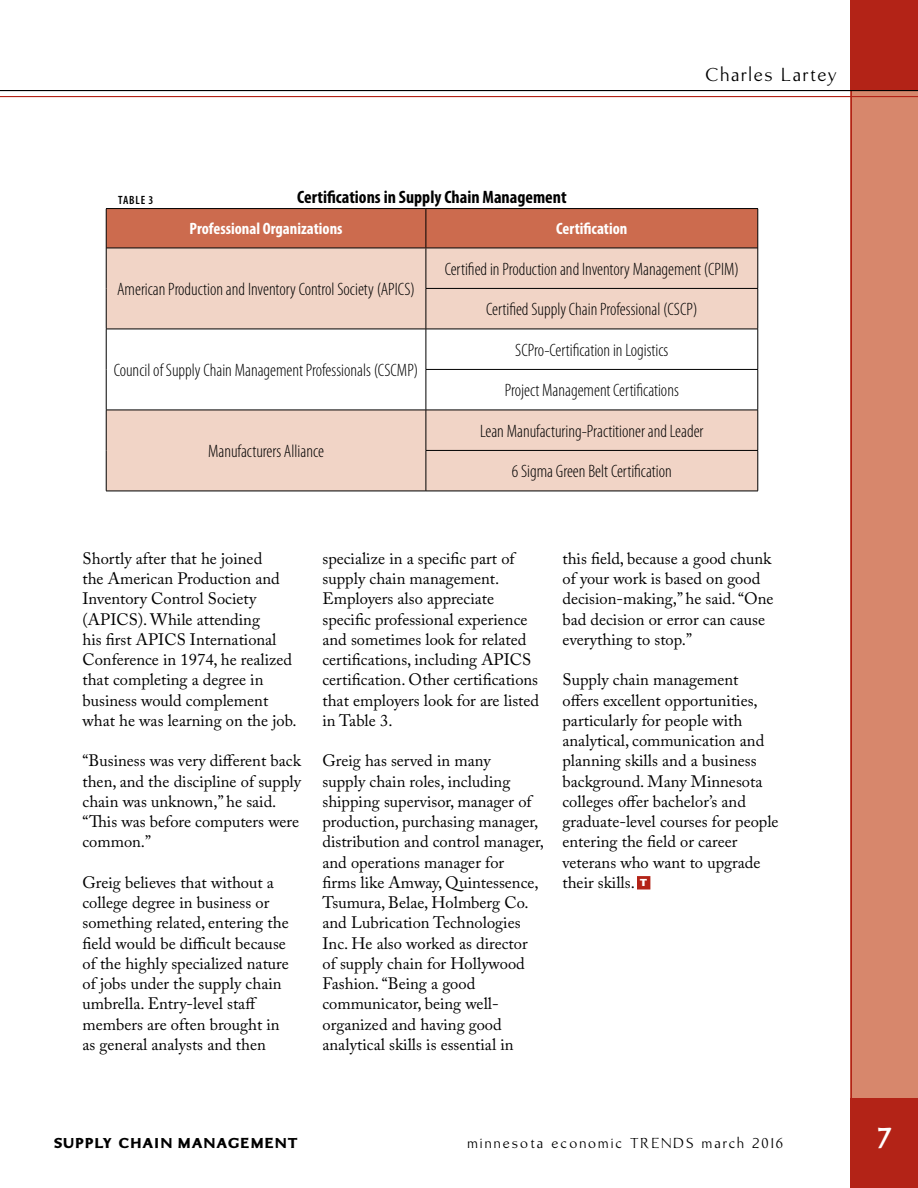
<style>
.page{position:relative;width:918px;height:1188px;background:#fff}
.page>*{position:absolute;margin:0;border:0;box-sizing:border-box;transform-origin:0 0}
.t1{font:700 30px "Brinar";color:#fff}
.t2{font:19.5px "Brinar";letter-spacing:.1em;color:#000}
.TABLE_body{font:300 condensed 18px "Myriad Pro";color:#000}
.TABLE_head{font:700 condensed 18px "Myriad Pro";color:#000}
.t3{font:16.5px/20.2px "Adobe Caslon Pro";color:#000}
.TABLE_head_sub{font:700 condensed 16.5px "Myriad Pro";color:#fff}
.t4{font:15px "Brinar";letter-spacing:.15em;color:#000}
.t5{font:900 15px "Brinar";letter-spacing:.105em;color:#000}
.TABLE___CHART{font:600 condensed 12px "Myriad Pro";letter-spacing:.07em;color:#000}
.s1{color:#b32317}
.s2{font-family:"Myriad Pro";font-weight:900;font-size:10.5px;color:#fff}
</style>
<div class="page">
<div style="left:850px;top:90px;width:68px;height:1008px;background:#d7876c"></div>
<div style="left:850px;top:1098px;width:68px;height:90px;background:#b32317"></div>
<div style="left:850px;top:0;width:68px;height:90px;background:#b32317"></div>
<hr style="left:850px;top:0;width:2px;height:1188px;background:#b32317">
<hr style="left:0;top:96px;width:918px;height:1px;background:#b32317">
<hr style="left:0;top:90px;width:918px;height:1px;background:#000">
<svg style="left:637px;top:876px;width:13px;height:13px"></svg>
<div style="left:107px;top:209px;width:651px;height:39px;background:#cc6b4e"></div>
<svg style="left:107px;top:249px;width:651px;height:242px;fill:#f1d4c6"></svg>
<hr style="left:106px;top:208px;width:320px;height:1px;background:#000">
<hr style="left:106px;top:209px;width:1px;height:39px;background:#000">
<hr style="left:426px;top:208px;width:332px;height:1px;background:#000">
<hr style="left:426px;top:209px;width:1px;height:39px;background:#000">
<hr style="left:758px;top:209px;width:1px;height:39px;background:#000">
<hr style="left:758px;top:248px;width:1px;height:40px;background:#000">
<hr style="left:426px;top:288px;width:332px;height:1px;background:#000">
<hr style="left:758px;top:289px;width:1px;height:40px;background:#000">
<hr style="left:106px;top:329px;width:1px;height:40px;background:#000">
<hr style="left:106px;top:369px;width:1px;height:41px;background:#000">
<hr style="left:426px;top:329px;width:332px;height:1px;background:#000">
<hr style="left:426px;top:329px;width:1px;height:40px;background:#000">
<hr style="left:758px;top:329px;width:1px;height:40px;background:#000">
<hr style="left:426px;top:369px;width:332px;height:1px;background:#000">
<hr style="left:426px;top:370px;width:1px;height:40px;background:#000">
<hr style="left:758px;top:370px;width:1px;height:40px;background:#000">
<hr style="left:106px;top:410px;width:320px;height:1px;background:#000">
<hr style="left:106px;top:410px;width:1px;height:40px;background:#000">
<hr style="left:106px;top:450px;width:1px;height:41px;background:#000">
<hr style="left:106px;top:491px;width:320px;height:1px;background:#000">
<hr style="left:426px;top:410px;width:332px;height:1px;background:#000">
<hr style="left:426px;top:410px;width:1px;height:40px;background:#000">
<hr style="left:758px;top:410px;width:1px;height:40px;background:#000">
<hr style="left:426px;top:450px;width:332px;height:1px;background:#000">
<hr style="left:426px;top:451px;width:1px;height:40px;background:#000">
<hr style="left:758px;top:451px;width:1px;height:40px;background:#000">
<hr style="left:426px;top:491px;width:332px;height:1px;background:#000">
<hr style="left:106px;top:248px;width:1px;height:40px;background:#000">
<hr style="left:426px;top:248px;width:1px;height:40px;background:#000">
<hr style="left:106px;top:288px;width:1px;height:41px;background:#000">
<hr style="left:426px;top:289px;width:1px;height:40px;background:#000">
<hr style="left:106px;top:329px;width:320px;height:1px;background:#000">
<hr style="left:106px;top:248px;width:320px;height:1px;background:#000">
<hr style="left:426px;top:248px;width:332px;height:1px;background:#000">
<p class="TABLE___CHART" style="left:118px;top:192px;width:37px">TABLE 3</p>
<p class="TABLE_head" style="left:297px;top:185px;width:271px">Certifications in Supply Chain Management</p>
<p class="TABLE_head_sub" style="left:190px;top:219px;width:155px">Professional Organizations</p>
<p class="TABLE_head_sub" style="left:556px;top:219px;width:73px">Certification</p>
<p class="t2" style="left:706px;top:64px;width:133px">Charles Lartey</p>
<p class="TABLE_body" style="left:117px;top:279px;width:299px">American Production and Inventory Control Society (APICS)</p>
<p class="TABLE_body" style="left:114px;top:360px;width:306px">Council of Supply Chain Management Professionals (CSCMP)</p>
<p class="TABLE_body" style="left:208px;top:441px;width:117px">Manufacturers Alliance</p>
<p class="TABLE_body" style="left:445px;top:258px;width:296px">Certified in Production and Inventory Management (CPIM)</p>
<p class="TABLE_body" style="left:486px;top:299px;width:213px">Certified Supply Chain Professional (CSCP)</p>
<p class="TABLE_body" style="left:515px;top:339px;width:155px">SCPro-Certification in Logistics</p>
<p class="TABLE_body" style="left:505px;top:380px;width:176px">Project Management Certifications</p>
<p class="TABLE_body" style="left:480px;top:420px;width:225px">Lean Manufacturing-Practitioner and Leader</p>
<p class="TABLE_body" style="left:512px;top:461px;width:161px">6 Sigma Green Belt Certification</p>
<p class="t3" style="left:82px;top:548px;width:216px">Shortly after that he joined<br>the American Production and<br>Inventory Control Society (APICS). While attending<br>his first APICS International<br>Conference in 1974, he realized that completing a degree in business would complement what he was learning on the job.</p>
<p class="t3" style="left:82px;top:751px;width:220px">“Business was very different back then, and the discipline of supply chain was unknown,” he said. “This was before computers were common.”</p>
<p class="t3" style="left:82px;top:872px;width:208px">Greig believes that without a college degree in business or something related, entering the field would be difficult because of the highly specialized nature of jobs under the supply chain umbrella. Entry-level staff members are often brought in as general analysts and then</p>
<p class="t3" style="left:322px;top:548px;width:218px">specialize in a specific part of supply chain management.<br>Employers also appreciate specific professional experience and sometimes look for related certifications, including APICS certification. Other certifications that employers look for are listed in Table 3.</p>
<p class="t3" style="left:322px;top:751px;width:223px">Greig has served in many<br>supply chain roles, including shipping supervisor, manager of production, purchasing manager, distribution and control manager, and operations manager for<br>firms like Amway, Quintessence,<br>Tsumura, Belae, Holmberg Co. and Lubrication Technologies<br>Inc. He also worked as director of supply chain for Hollywood<br>Fashion. “Being a good communicator, being well&shy;organized and having good analytical skills is essential in</p>
<p class="t3" style="left:562px;top:548px;width:213px">this field, because a good chunk of your work is based on good decision-making,” he said. “One bad decision or error can cause everything to stop.”</p>
<p class="t3" style="left:562px;top:669px;width:218px">Supply chain management offers excellent opportunities, particularly for people with analytical, communication and planning skills and a business background. Many Minnesota colleges offer bachelor’s and graduate-level courses for people entering the field or career veterans who want to upgrade their skills. <span class="s1">■</span><span class="s2">T</span></p>
<p class="t5" style="left:54px;top:1134px;width:245px">SUPPLY CHAIN MANAGEMENT</p>
<p class="t4" style="left:467px;top:1134px;width:317px">minnesota economic TRENDS march 2016</p>
<h1 class="t1" style="left:877px;top:1121px;width:16px">7</h1>
</div>
